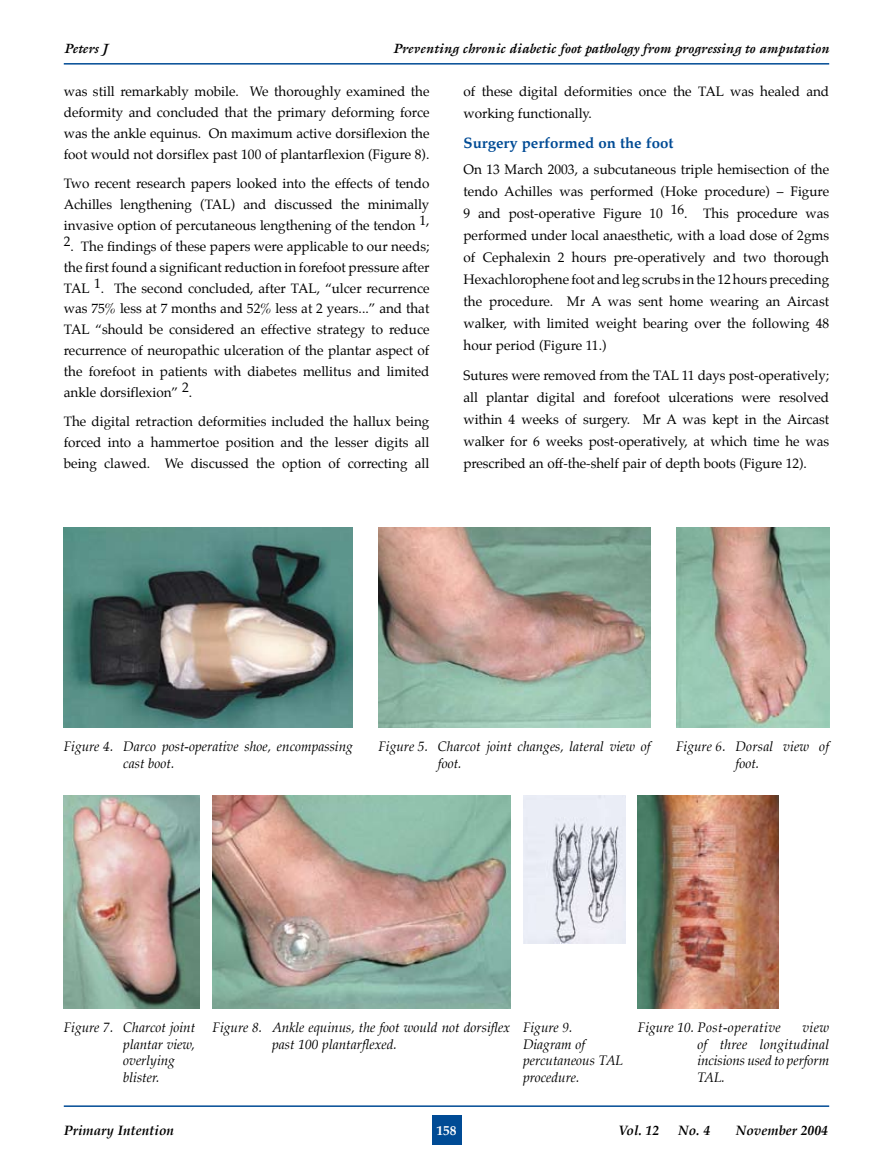
<style>
.page{position:relative;width:893px;height:1170px;background:#fff}
.page>*{position:absolute;margin:0;border:0;box-sizing:border-box;transform-origin:0 0}
.t1{font:700 15px "Palatino";color:#004b95}
.t2{font:13.5px/20.9px "Palatino";color:#000;text-align:justify}
.t3{font:italic 13.5px/16.5px "Palatino";color:#000}
.t4{font:italic 700 13.5px "Galliard";color:#000}
.t5{font:italic 700 13.5px "Palatino";color:#000}
.t6{font:italic 13.5px "Palatino";letter-spacing:.03em;color:#000}
.t7{font:700 13.5px "Palatino";color:#fff}
</style>
<div class="page">
<img style="left:638px;top:795px;width:140px;height:213px">
<img style="left:213px;top:795px;width:297px;height:213px">
<img style="left:523px;top:795px;width:102px;height:148px">
<img style="left:64px;top:795px;width:136px;height:213px">
<div style="left:432px;top:1114px;width:29px;height:30px;background:#004b95"></div>
<hr style="left:64px;top:63px;width:765px;height:2px;background:#004b95">
<hr style="left:64px;top:1105px;width:765px;height:1px;background:#004b95">
<img style="left:676px;top:527px;width:153px;height:200px">
<img style="left:64px;top:527px;width:289px;height:200px">
<img style="left:378px;top:527px;width:273px;height:200px">
<p class="t4" style="left:64px;top:40px;width:46px">Peters J</p>
<p class="t4" style="left:393px;top:40px;width:438px">Preventing chronic diabetic foot pathology from progressing to amputation</p>
<p class="t2" style="left:64px;top:82px;width:367px">was still remarkably mobile. We thoroughly examined the deformity and concluded that the primary deforming force was the ankle equinus. On maximum active dorsiflexion the foot would not dorsiflex past 100 of plantarflexion (Figure 8).</p>
<p class="t2" style="left:64px;top:174px;width:367px">Two recent research papers looked into the effects of tendo Achilles lengthening (TAL) and discussed the minimally invasive option of percutaneous lengthening of the tendon 1,</p>
<p class="t2" style="left:64px;top:237px;width:367px">2. The findings of these papers were applicable to our needs; the first found a significant reduction in forefoot pressure after TAL 1. The second concluded, after TAL, “ulcer recurrence was 75% less at 7 months and 52% less at 2 years...” and that TAL “should be considered an effective strategy to reduce recurrence of neuropathic ulceration of the plantar aspect of the forefoot in patients with diabetes mellitus and limited ankle dorsiflexion” 2.</p>
<p class="t2" style="left:64px;top:412px;width:367px">The digital retraction deformities included the hallux being forced into a hammertoe position and the lesser digits all being clawed. We discussed the option of correcting all</p>
<p class="t2" style="left:463px;top:82px;width:367px;line-height:21.5px">of these digital deformities once the TAL was healed and working functionally.</p>
<p class="t1" style="left:463px;top:134px;width:211px">Surgery performed on the foot</p>
<p class="t2" style="left:463px;top:160px;width:367px;line-height:21.9px">On 13 March 2003, a subcutaneous triple hemisection of the tendo Achilles was performed (Hoke procedure) – Figure 9 and post-operative Figure 10 16. This procedure was performed under local anaesthetic, with a load dose of 2gms of Cephalexin 2 hours pre-operatively and two thorough Hexachlorophene foot and leg scrubs in the 12 hours preceding the procedure. Mr A was sent home wearing an Aircast walker, with limited weight bearing over the following 48 hour period (Figure 11.)</p>
<p class="t2" style="left:463px;top:366px;width:367px;line-height:21.9px">Sutures were removed from the TAL 11 days post-operatively; all plantar digital and forefoot ulcerations were resolved within 4 weeks of surgery. Mr A was kept in the Aircast walker for 6 weeks post-operatively, at which time he was prescribed an off-the-shelf pair of depth boots (Figure 12).</p>
<p class="t3" style="left:123px;top:740px;width:231px;text-indent:-60px">Figure 4. Darco post-operative shoe, encompassing cast boot.</p>
<p class="t3" style="left:438px;top:740px;width:214px;text-indent:-60px">Figure 5. Charcot joint changes, lateral view of foot.</p>
<p class="t3" style="left:736px;top:740px;width:95px;text-indent:-60px">Figure 6. Dorsal view of foot.</p>
<p class="t3" style="left:123px;top:1020px;width:73px;text-indent:-60px">Figure 7. Charcot joint plantar view, overlying blister.</p>
<p class="t3" style="left:272px;top:1020px;width:240px;text-indent:-60px">Figure 8. Ankle equinus, the foot would not dorsiflex past 100 plantarflexed.</p>
<p class="t3" style="left:523px;top:1020px;width:102px">Figure 9.<br>Diagram of percutaneous TAL procedure.</p>
<p class="t6" style="left:638px;top:1019px;width:144px">Figure 10. Post-operative</p>
<p class="t3" style="left:697px;top:1020px;width:133px;text-align:justify;text-indent:105px">view of three longitudinal incisions used to perform TAL.</p>
<p class="t5" style="left:64px;top:1122px;width:112px">Primary Intention</p>
<p class="t7" style="left:436px;top:1122px;width:22px">158</p>
<p class="t5" style="left:618px;top:1122px;width:42px">Vol. 12</p>
<p class="t5" style="left:678px;top:1122px;width:33px">No. 4</p>
<p class="t5" style="left:736px;top:1122px;width:93px">November 2004</p>
</div>
